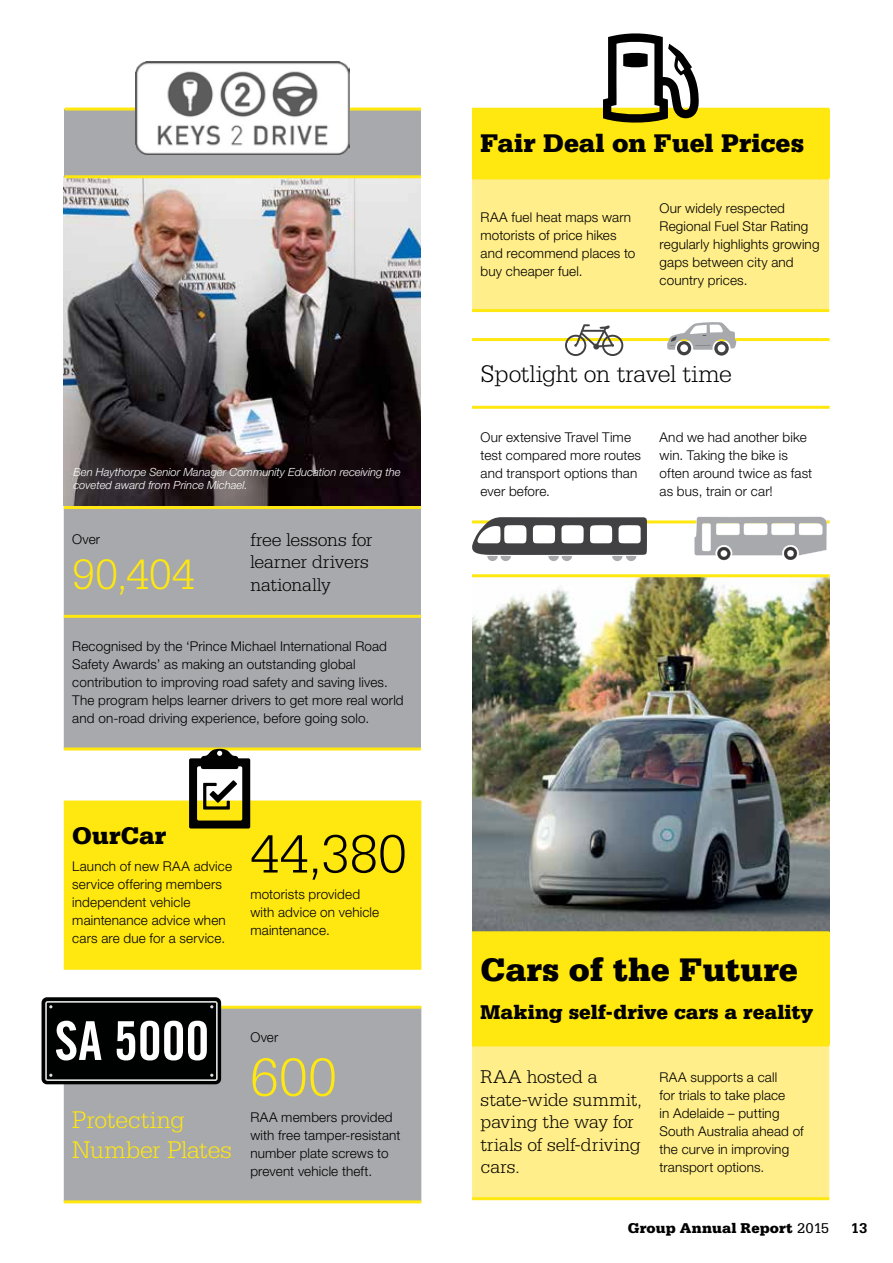
<style>
.page{position:relative;width:893px;height:1263px;background:#fff}
.page>*{position:absolute;margin:0;border:0;box-sizing:border-box;transform-origin:0 0}
.t1{font:300 57px "Serifa Std";color:#000}
.t2{font:300 57px "Serifa Std";color:#ffe710}
.t3{font:300 45px "Serifa Std";color:#ffe710}
.t4{font:900 34.5px "Serifa Std";color:#000}
.t5{font:900 27px "Serifa Std";color:#000}
.t6{font:300 25.5px/30px "Serifa Std";color:#ffe710}
.t7{font:300 25.5px "Serifa Std";letter-spacing:-.02em;color:#000}
.t8{font:900 25.5px "Serifa Std";letter-spacing:.005em;color:#000}
.t9{font:900 21px "Serifa Std";letter-spacing:.005em;color:#000}
.t10{font:300 19.5px/22.5px "Serifa Std";color:#000}
.t11{font:900 15px "Serifa Std";letter-spacing:.005em;color:#000}
.t12{font:700 15px "Serifa Std";color:#000}
.t13{font:300 13.5px/18px "Helvetica Neue LT Std";letter-spacing:.01em;color:#000}
.t14{font:italic 300 11.25px/13.5px "Helvetica Neue LT Std";color:#fff}
.s1{font-weight:400}
</style>
<div class="page">
<div style="left:64px;top:803px;width:357px;height:164px;background:#ffe710"></div>
<hr style="left:64px;top:967px;width:178px;height:3px;background:#ffe710">
<hr style="left:242px;top:967px;width:179px;height:3px;background:#ffe710">
<hr style="left:64px;top:800px;width:178px;height:3px;background:#ffe710">
<hr style="left:242px;top:800px;width:179px;height:3px;background:#ffe710">
<div style="left:64px;top:1009px;width:357px;height:191px;background:#a7a9ac"></div>
<hr style="left:64px;top:1200px;width:178px;height:3px;background:#ffe710">
<hr style="left:242px;top:1200px;width:179px;height:3px;background:#ffe710">
<hr style="left:64px;top:1006px;width:178px;height:3px;background:#ffe710">
<hr style="left:242px;top:1006px;width:179px;height:3px;background:#ffe710">
<div style="left:64px;top:509px;width:357px;height:238px;background:#a7a9ac"></div>
<hr style="left:64px;top:506px;width:178px;height:3px;background:#ffe710">
<hr style="left:242px;top:506px;width:179px;height:3px;background:#ffe710">
<hr style="left:64px;top:615px;width:178px;height:3px;background:#ffe710">
<hr style="left:242px;top:615px;width:179px;height:3px;background:#ffe710">
<hr style="left:64px;top:747px;width:178px;height:3px;background:#ffe710">
<hr style="left:242px;top:747px;width:179px;height:3px;background:#ffe710">
<img style="left:64px;top:177px;width:357px;height:329px">
<img style="left:472px;top:577px;width:357px;height:354px">
<div style="left:472px;top:109px;width:357px;height:69px;background:#ffe710"></div>
<div style="left:472px;top:179px;width:357px;height:130px;background:#ffee89"></div>
<hr style="left:472px;top:309px;width:179px;height:3px;background:#ffe710">
<hr style="left:651px;top:309px;width:178px;height:3px;background:#ffe710">
<hr style="left:472px;top:108px;width:179px;height:3px;background:#ffe710">
<hr style="left:651px;top:108px;width:178px;height:3px;background:#ffe710">
<hr style="left:472px;top:176px;width:179px;height:3px;background:#ffe710">
<hr style="left:651px;top:176px;width:178px;height:3px;background:#ffe710">
<hr style="left:472px;top:520px;width:179px;height:3px;background:#ffe710">
<hr style="left:651px;top:520px;width:179px;height:3px;background:#ffe710">
<hr style="left:472px;top:338px;width:179px;height:3px;background:#ffe710">
<hr style="left:651px;top:338px;width:179px;height:3px;background:#ffe710">
<hr style="left:472px;top:406px;width:179px;height:3px;background:#ffe710">
<hr style="left:651px;top:406px;width:179px;height:3px;background:#ffe710">
<div style="left:472px;top:933px;width:357px;height:112px;background:#ffe710"></div>
<div style="left:472px;top:1046px;width:357px;height:151px;background:#ffee89"></div>
<hr style="left:472px;top:1197px;width:179px;height:3px;background:#ffe710">
<hr style="left:651px;top:1197px;width:178px;height:3px;background:#ffe710">
<hr style="left:472px;top:931px;width:179px;height:3px;background:#ffe710">
<hr style="left:651px;top:931px;width:178px;height:3px;background:#ffe710">
<hr style="left:472px;top:1043px;width:179px;height:3px;background:#ffe710">
<hr style="left:651px;top:1043px;width:178px;height:3px;background:#ffe710">
<div style="left:65px;top:109px;width:356px;height:68px;background:#a7a9ac"></div>
<hr style="left:65px;top:108px;width:356px;height:3px;background:#ffe710">
<hr style="left:65px;top:175px;width:356px;height:3px;background:#ffe710">
<hr style="left:472px;top:574px;width:358px;height:3px;background:#ffe710">
<svg style="left:603px;top:33px;width:96px;height:90px"></svg>
<div style="left:42px;top:997px;width:179px;height:87px;background:#000101;border-radius:5px"></div>
<svg style="left:45px;top:1001px;width:173px;height:80px"></svg>
<svg style="left:472px;top:517px;width:175px;height:44px"></svg>
<svg style="left:694px;top:516px;width:133px;height:44px"></svg>
<svg style="left:565px;top:324px;width:58px;height:32px"></svg>
<svg style="left:667px;top:322px;width:69px;height:34px"></svg>
<img style="left:136px;top:61px;width:213px;height:93px">
<svg style="left:189px;top:749px;width:61px;height:79px"></svg>
<p class="t14" style="left:73px;top:465px;width:329px">Ben Haythorpe Senior Manager Community Education receiving the coveted award from Prince Michael.</p>
<p class="t13" style="left:72px;top:530px;width:29px">Over</p>
<h2 class="t3" style="left:72px;top:549px;width:124px">90,404</h2>
<h3 class="t10" style="left:250px;top:528px;width:124px">free lessons for learner drivers nationally</h3>
<p class="t13" style="left:72px;top:637px;width:333px">Recognised by the ‘Prince Michael International Road Safety Awards’ as making an outstanding global contribution to improving road safety and saving lives.<br>The program helps learner drivers to get more real world and on-road driving experience, before going solo.</p>
<h3 class="t8" style="left:72px;top:821px;width:95px">OurCar</h3>
<p class="t13" style="left:72px;top:857px;width:161px">Launch of new RAA advice service offering members independent vehicle maintenance advice when cars are due for a service.</p>
<h1 class="t1" style="left:250px;top:822px;width:158px">44,380</h1>
<p class="t13" style="left:250px;top:885px;width:130px">motorists provided with advice on vehicle maintenance.</p>
<h3 class="t6" style="left:72px;top:1105px;width:161px">Protecting<br>Number Plates</h3>
<p class="t13" style="left:250px;top:1028px;width:29px">Over</p>
<h1 class="t2" style="left:250px;top:1045px;width:88px">600</h1>
<p class="t13" style="left:250px;top:1108px;width:152px">RAA members provided with free tamper-resistant number plate screws to prevent vehicle theft.</p>
<h3 class="t5" style="left:481px;top:128px;width:325px">Fair Deal on Fuel Prices</h3>
<p class="t13" style="left:481px;top:208px;width:156px">RAA fuel heat maps warn motorists of price hikes and recommend places to buy cheaper fuel.</p>
<p class="t13" style="left:659px;top:199px;width:161px">Our widely respected<br>Regional Fuel Star Rating regularly highlights growing gaps between city and country prices.</p>
<h3 class="t7" style="left:481px;top:359px;width:253px">Spotlight on travel time</h3>
<p class="t13" style="left:481px;top:428px;width:162px">Our extensive Travel Time test compared more routes and transport options than ever before.</p>
<p class="t13" style="left:659px;top:428px;width:154px">And we had another bike win. Taking the bike is often around twice as fast as bus, train or car!</p>
<h3 class="t4" style="left:481px;top:949px;width:319px">Cars of the Future</h3>
<h3 class="t9" style="left:481px;top:1000px;width:334px">Making self-drive cars a reality</h3>
<h3 class="t10" style="left:481px;top:1066px;width:163px">RAA hosted a state-wide summit, paving the way for trials of self-driving cars.</h3>
<p class="t13" style="left:659px;top:1067px;width:146px">RAA supports a call<br>for trials to take place<br>in Adelaide – putting<br>South Australia ahead of the curve in improving transport options.</p>
<p class="t11" style="left:628px;top:1219px;width:203px">Group Annual Report <span class="s1">2015</span></p>
<p class="t12" style="left:851px;top:1220px;width:18px">13</p>
</div>
